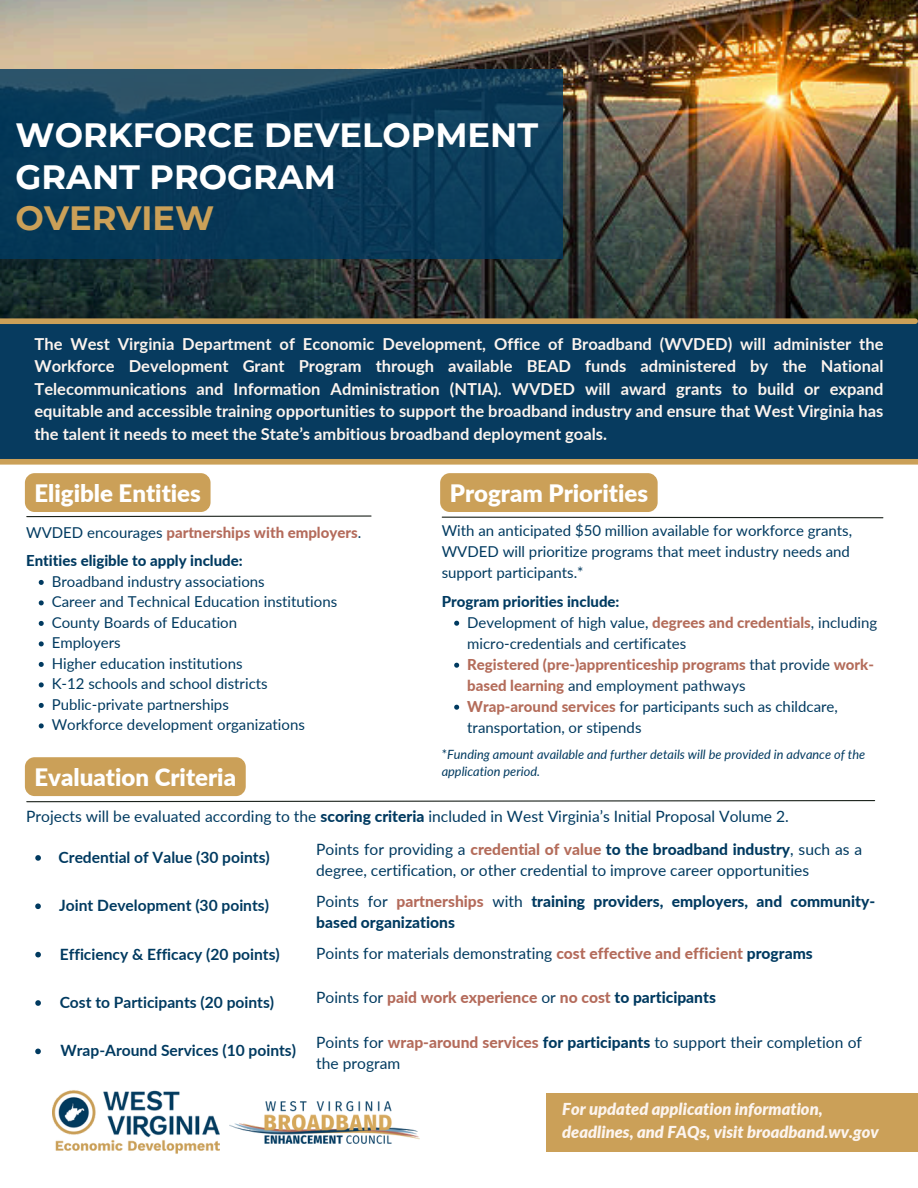
<style>
.page{position:relative;width:918px;height:1188px;background:#fff}
.page>*{position:absolute;margin:0;border:0;box-sizing:border-box;transform-origin:0 0}
.t1{font:700 33.6px/41.7px "Montserrat";color:#fff}
.t2{font:900 24px "Lato";color:#fff}
.t3{font:700 16.5px/22.5px "Lato";color:#fcf4ee;text-align:justify}
.t4{font:italic 900 16.5px/22.5px "Lato";color:#fcf4ee}
.t5{font:15.6px/21.3px "Lato";color:#003a60}
.t6{font:700 15.6px "Lato";color:#003a60}
.t7{font:800 15.6px/21.3px "Lato";color:#003a60}
.t8{font:800 15.6px "Lato";color:#b46b5b}
.t9{font:15px/21px "Lato";color:#003a60}
.t10{font:800 15px/21px "Lato";color:#b46c5a}
.t11{font:15px/21px "Lato";color:#073b5f}
.t12{font:800 15px "Lato";color:#003a60}
.t13{font:800 15px "Lato";color:#b46b5b}
.t14{font:italic 12.75px/17.5px "Lato";color:#003a60}
.s1{color:#cba058}
.s2{font-weight:400;color:#003a60}
.s3{color:#003a60}
.s4{font-weight:800;color:#b46c5a}
.s5{font-weight:400;color:#073b5f}
.s6{font-style:normal}
.s7{font-weight:800}
.s8{font-weight:400}
.s9{color:#b46b5b}
.s10{font-weight:800;color:#b46b5b}
</style>
<div class="page">
<img style="left:0;top:0;width:918px;height:321px">
<div style="left:0;top:321px;width:918px;height:138px;background:#073b5f"></div>
<svg style="left:0;top:69px;width:562px;height:190px;background:#0c3b59"></svg>
<div style="left:0;top:318px;width:915px;height:6px;background:#cba058"></div>
<div style="left:0;top:459px;width:918px;height:6px;background:#cba058"></div>
<img style="left:52px;top:1090px;width:168px;height:64px">
<img style="left:230px;top:1101px;width:190px;height:42px">
<div style="left:546px;top:1093px;width:372px;height:58px;background:#cba058"></div>
<svg style="left:39px;top:580px;width:5px;height:5px"></svg>
<svg style="left:39px;top:600px;width:5px;height:5px"></svg>
<svg style="left:39px;top:621px;width:5px;height:5px"></svg>
<svg style="left:39px;top:641px;width:5px;height:5px"></svg>
<svg style="left:39px;top:662px;width:5px;height:5px"></svg>
<svg style="left:39px;top:682px;width:5px;height:5px"></svg>
<svg style="left:39px;top:703px;width:5px;height:5px"></svg>
<svg style="left:39px;top:723px;width:5px;height:5px"></svg>
<svg style="left:454px;top:621px;width:5px;height:5px"></svg>
<svg style="left:454px;top:663px;width:5px;height:5px"></svg>
<svg style="left:454px;top:705px;width:5px;height:5px"></svg>
<div style="left:25px;top:473px;width:186px;height:39px;background:#cba058;border-radius:10px"></div>
<div style="left:440px;top:473px;width:218px;height:39px;background:#cba058;border-radius:10px"></div>
<svg style="left:26px;top:515px;width:346px;height:3px"></svg>
<svg style="left:441px;top:516px;width:443px;height:3px"></svg>
<div style="left:25px;top:757px;width:221px;height:39px;background:#cba058;border-radius:10px"></div>
<svg style="left:26px;top:800px;width:850px;height:3px"></svg>
<svg style="left:35px;top:855px;width:6px;height:6px"></svg>
<svg style="left:35px;top:903px;width:6px;height:6px"></svg>
<svg style="left:35px;top:1000px;width:6px;height:6px"></svg>
<svg style="left:35px;top:1049px;width:6px;height:5px"></svg>
<svg style="left:35px;top:952px;width:6px;height:5px"></svg>
<p class="t1" style="left:16px;top:114px;width:524px">WORKFORCE DEVELOPMENT<br>GRANT PROGRAM<br><span class="s1">OVERVIEW</span></p>
<p class="t3" style="left:35px;top:332px;width:850px">The West Virginia Department of Economic Development, Office of Broadband (WVDED) will administer the Workforce Development Grant Program through available BEAD funds administered by the National Telecommunications and Information Administration (NTIA). WVDED will award grants to build or expand equitable and accessible training opportunities to support the broadband industry and ensure that West Virginia has the talent it needs to meet the State’s ambitious broadband deployment goals.</p>
<p class="t2" style="left:35px;top:478px;width:168px">Eligible Entities</p>
<h4 class="t2" style="left:450px;top:478px;width:200px">Program Priorities</h4>
<h3 class="t13" style="left:26px;top:523px;width:337px"><span class="s2">WVDED encourages</span> partnerships with employers<span class="s2">.</span></h3>
<p class="t12" style="left:26px;top:552px;width:218px">Entities eligible to apply include:</p>
<h2 class="t9" style="left:52px;top:571px;width:215px">Broadband industry associations</h2>
<h2 class="t9" style="left:52px;top:591px;width:287px">Career and Technical Education institutions</h2>
<p class="t9" style="left:52px;top:612px;width:187px">County Boards of Education</p>
<h4 class="t9" style="left:52px;top:632px;width:71px">Employers</h4>
<h3 class="t9" style="left:52px;top:653px;width:192px">Higher education institutions</h3>
<p class="t9" style="left:52px;top:673px;width:217px">K-12 schools and school districts</p>
<p class="t9" style="left:52px;top:694px;width:179px">Public-private partnerships</p>
<p class="t9" style="left:52px;top:714px;width:255px">Workforce development organizations</p>
<p class="t2" style="left:35px;top:762px;width:203px">Evaluation Criteria</p>
<p class="t9" style="left:442px;top:519px;width:412px">With an anticipated $50 million available for workforce grants,<br>WVDED will prioritize programs that meet industry needs and support participants.*</p>
<p class="t12" style="left:442px;top:592px;width:179px">Program priorities include:</p>
<p class="t11" style="left:467px;top:611px;width:412px"><span class="s3">Development of high value,</span> <span class="s4">degrees and credentials</span>, including micro-credentials and certificates</p>
<p class="t10" style="left:467px;top:653px;width:408px">Registered (pre-)apprenticeship programs <span class="s5">that provide</span> work&shy;based learning <span class="s5">and employment pathways</span></p>
<p class="t9" style="left:467px;top:695px;width:372px"><span class="s4">Wrap-around services</span> for participants such as childcare, transportation, or stipends</p>
<h2 class="t14" style="left:442px;top:745px;width:425px"><span class="s6">*</span>Funding amount available and further details will be provided in advance of the application period.</h2>
<h3 class="t5" style="left:26px;top:805px;width:764px">Projects will be evaluated according to the <span class="s7">scoring criteria</span> included in West Virginia’s Initial Proposal Volume 2.</h3>
<p class="t6" style="left:59px;top:848px;width:213px">Credential of Value (30 points)</p>
<p class="t5" style="left:316px;top:838px;width:547px">Points for providing a <span class="s4">credential of value</span> <span class="s7">to the broadband industry</span>, such as a degree, certification, or other credential to improve career opportunities</p>
<p class="t6" style="left:59px;top:896px;width:211px">Joint Development (30 points)</p>
<p class="t7" style="left:316px;top:890px;width:560px"><span class="s8">Points for</span> <span class="s9">partnerships</span> <span class="s8">with</span> training providers, employers, and community&shy;based organizations</p>
<p class="t5" style="left:316px;top:942px;width:498px">Points for materials demonstrating <span class="s10">cost effective</span> <span class="s4">and efficient</span> <span class="s7">programs</span></p>
<h4 class="t8" style="left:316px;top:988px;width:401px"><span class="s2">Points for</span> paid work experience <span class="s2">or</span> no cost <span class="s3">to participants</span></h4>
<h4 class="t5" style="left:316px;top:1031px;width:547px">Points for <span class="s10">wrap-around services</span> <span class="s7">for participants</span> to support their completion of the program</h4>
<p class="t6" style="left:60px;top:944px;width:222px">Efficiency &amp; Efficacy (20 points)</p>
<p class="t6" style="left:60px;top:993px;width:216px">Cost to Participants (20 points)</p>
<h4 class="t6" style="left:60px;top:1041px;width:237px">Wrap-Around Services (10 points)</h4>
<h1 class="t4" style="left:562px;top:1098px;width:318px">For updated application information, deadlines, and FAQs, visit broadband.wv.gov</h1>
</div>
